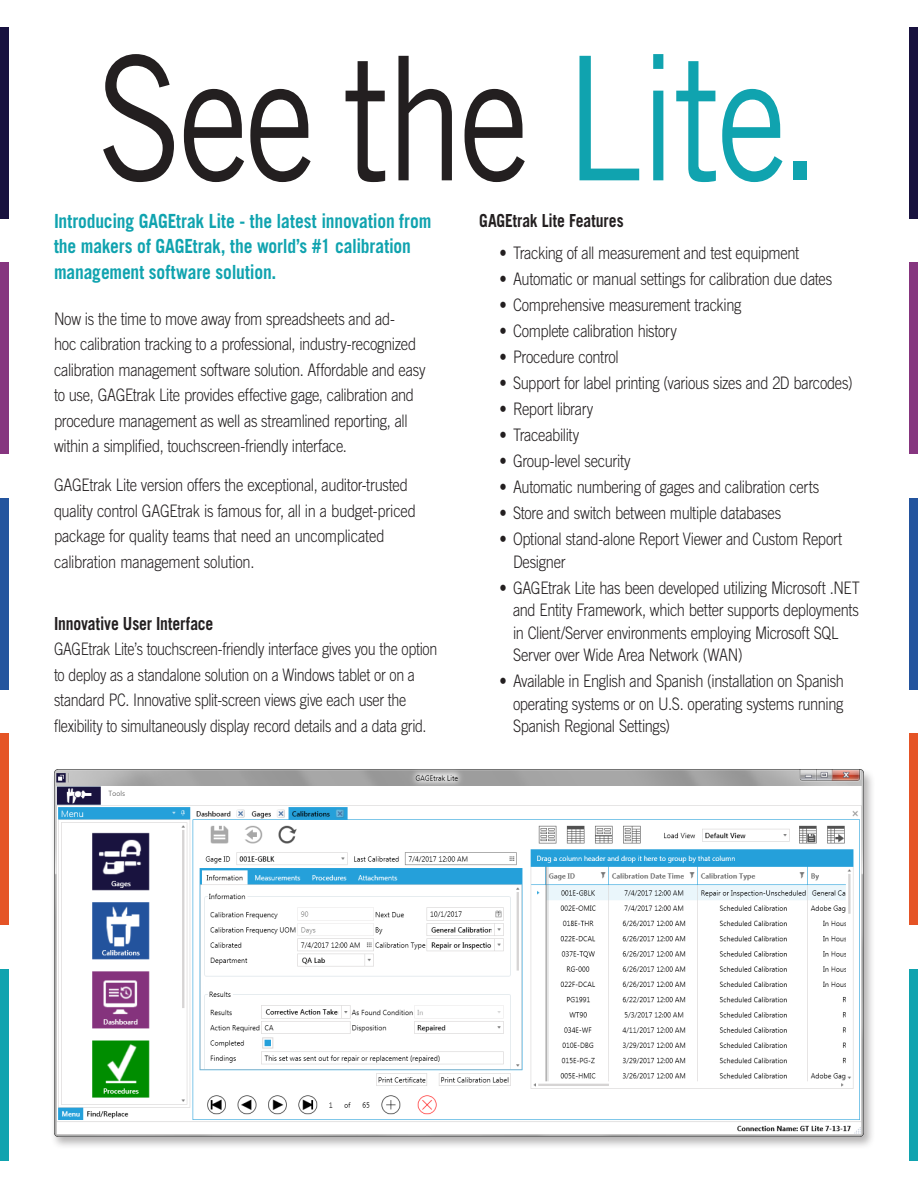
<style>
.page{position:relative;width:918px;height:1188px;background:#fff}
.page>*{position:absolute;margin:0;border:0;box-sizing:border-box;transform-origin:0 0}
.t1{font:172.5px "Trade Gothic LT Std";letter-spacing:-.03em;color:#231f20;scale:.82 1}
.t2{font:700 19.5px/25.5px "Trade Gothic LT Std";letter-spacing:-.01em;color:#10a3af;scale:.9 1}
.t3{font:700 18px "Trade Gothic LT Std";letter-spacing:-.005em;color:#231f20;scale:.87 1}
.t4{font:300 17.25px/25.5px "Trade Gothic LT Std";letter-spacing:-.02em;color:#231f20;scale:.85 1}
.t5{font:300 17.25px/25.5px "Trade Gothic LT Std";letter-spacing:-.02em;color:#231f20;scale:.83 1}
.s1{color:#10a3af}
</style>
<div class="page">
<div style="left:0;top:27px;width:9px;height:192px;background:#18123f"></div>
<div style="left:0;top:262px;width:9px;height:192px;background:#86357f"></div>
<div style="left:0;top:498px;width:9px;height:192px;background:#23549e"></div>
<div style="left:0;top:733px;width:9px;height:192px;background:#e55426"></div>
<div style="left:0;top:969px;width:9px;height:192px;background:#10a3af"></div>
<div style="left:50px;top:768px;width:826px;height:382px;background:#231f20;opacity:.34"></div>
<img style="left:54px;top:770px;width:810px;height:367px">
<div style="left:909px;top:27px;width:9px;height:192px;background:#18123f"></div>
<div style="left:909px;top:262px;width:9px;height:192px;background:#86357f"></div>
<div style="left:909px;top:498px;width:9px;height:192px;background:#23549e"></div>
<div style="left:909px;top:733px;width:9px;height:192px;background:#e55426"></div>
<div style="left:909px;top:969px;width:9px;height:192px;background:#10a3af"></div>
<p class="t1" style="left:96px;top:15px;width:887px">See the <span class="s1">Lite.</span></p>
<p class="t2" style="left:54px;top:208px;width:421px">Introducing GAGEtrak Lite - the latest innovation from the makers of GAGEtrak, the world’s #1 calibration management software solution.</p>
<p class="t4" style="left:54px;top:306px;width:439px">Now is the time to move away from spreadsheets and ad-<br>hoc calibration tracking to a professional, industry-recognized calibration management software solution. Affordable and easy to use, GAGEtrak Lite provides effective gage, calibration and procedure management as well as streamlined reporting, all within a simplified, touchscreen-friendly interface.</p>
<p class="t4" style="left:54px;top:472px;width:427px">GAGEtrak Lite version offers the exceptional, auditor-trusted quality control GAGEtrak is famous for, all in a budget-priced package for quality teams that need an uncomplicated calibration management solution.</p>
<p class="t3" style="left:479px;top:209px;width:167px">GAGEtrak Lite Features</p>
<p class="t4" style="left:500px;top:240px;width:354px">• Tracking of all measurement and test equipment</p>
<p class="t4" style="left:500px;top:266px;width:393px">• Automatic or manual settings for calibration due dates</p>
<p class="t4" style="left:500px;top:292px;width:286px">• Comprehensive measurement tracking</p>
<p class="t4" style="left:500px;top:318px;width:210px">• Complete calibration history</p>
<p class="t4" style="left:500px;top:344px;width:142px">• Procedure control</p>
<p class="t4" style="left:500px;top:370px;width:417px">• Support for label printing (various sizes and 2D barcodes)</p>
<p class="t4" style="left:500px;top:396px;width:112px">• Report library</p>
<p class="t4" style="left:500px;top:422px;width:96px">• Traceability</p>
<p class="t4" style="left:500px;top:448px;width:156px">• Group-level security</p>
<p class="t4" style="left:500px;top:474px;width:378px">• Automatic numbering of gages and calibration certs</p>
<p class="t4" style="left:500px;top:500px;width:333px">• Store and switch between multiple databases</p>
<p class="t4" style="left:513px;top:527px;width:389px;line-height:22.5px;text-indent:-14px">• Optional stand-alone Report Viewer and Custom Report<br>Designer</p>
<p class="t4" style="left:513px;top:576px;width:410px;line-height:22.5px;text-indent:-14px">• GAGEtrak Lite has been developed utilizing Microsoft .NET and Entity Framework, which better supports deployments in Client/Server environments employing Microsoft SQL Server over Wide Area Network (WAN)</p>
<p class="t4" style="left:513px;top:669px;width:391px;line-height:22.5px;text-align:justify;text-indent:-14px">• Available in English and Spanish (installation on Spanish operating systems or on U.S. operating systems running Spanish Regional Settings)</p>
<p class="t3" style="left:54px;top:613px;width:185px">Innovative User Interface</p>
<p class="t5" style="left:54px;top:636px;width:463px">GAGEtrak Lite’s touchscreen-friendly interface gives you the option to deploy as a standalone solution on a Windows tablet or on a standard PC. Innovative split-screen views give each user the flexibility to simultaneously display record details and a data grid.</p>
</div>
